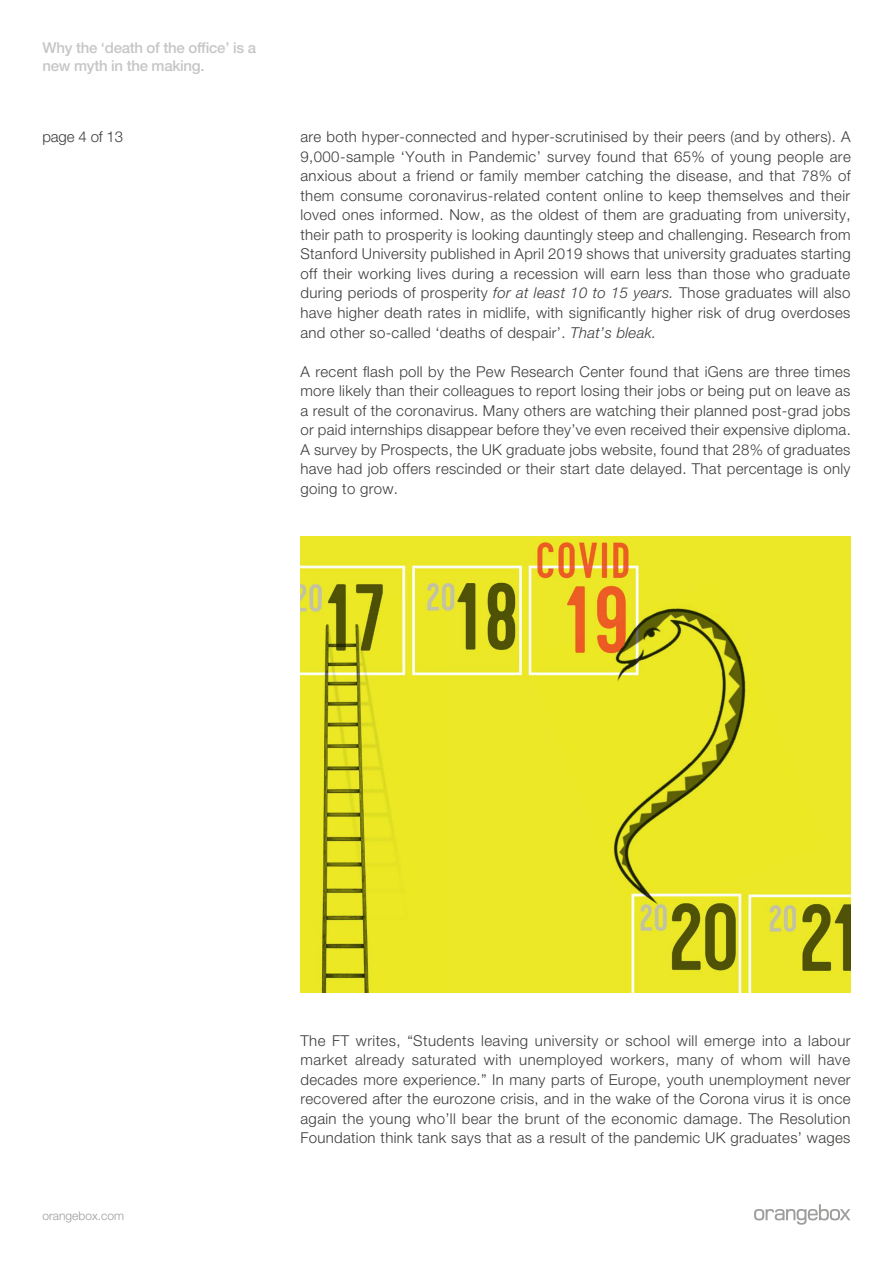
<style>
.page{position:relative;width:893px;height:1263px;background:#fff}
.page>*{position:absolute;margin:0;border:0;box-sizing:border-box;transform-origin:0 0}
.t1{font:300 15px/19.5px "Helvetica Neue LT Std";letter-spacing:.02em;color:#3c3c3b;text-align:justify}
.t2{font:500 15px/18px "Helvetica Neue LT Std";letter-spacing:-.02em;color:#c6c6c6}
.t3{font:300 12px "Helvetica Neue LT Std";color:#9d9d9c}
.s1{font-style:italic}
</style>
<div class="page">
<svg style="left:754px;top:1204px;width:96px;height:21px"></svg>
<img style="left:300px;top:537px;width:550px;height:455px">
<p class="t2" style="left:43px;top:39px;width:215px">Why the ‘death of the office’ is a new myth in the making.</p>
<p class="t1" style="left:43px;top:127px;width:82px">page 4 of 13</p>
<p class="t1" style="left:300px;top:127px;width:552px">are both hyper-connected and hyper-scrutinised by their peers (and by others). A 9,000-sample ‘Youth in Pandemic’ survey found that 65% of young people are anxious about a friend or family member catching the disease, and that 78% of them consume coronavirus-related content online to keep themselves and their loved ones informed. Now, as the oldest of them are graduating from university, their path to prosperity is looking dauntingly steep and challenging. Research from Stanford University published in April 2019 shows that university graduates starting off their working lives during a recession will earn less than those who graduate during periods of prosperity <span class="s1">for at least 10 to 15 years.</span> Those graduates will also have higher death rates in midlife, with significantly higher risk of drug overdoses and other so-called ‘deaths of despair’. <span class="s1">That’s bleak.</span></p>
<p class="t1" style="left:300px;top:361px;width:552px">A recent flash poll by the Pew Research Center found that iGens are three times more likely than their colleagues to report losing their jobs or being put on leave as a result of the coronavirus. Many others are watching their planned post-grad jobs or paid internships disappear before they’ve even received their expensive diploma.<br>A survey by Prospects, the UK graduate jobs website, found that 28% of graduates have had job offers rescinded or their start date delayed. That percentage is only going to grow.</p>
<p class="t3" style="left:43px;top:1208px;width:83px">orangebox.com</p>
<p class="t1" style="left:300px;top:1030px;width:552px">The FT writes, “Students leaving university or school will emerge into a labour market already saturated with unemployed workers, many of whom will have decades more experience.” In many parts of Europe, youth unemployment never recovered after the eurozone crisis, and in the wake of the Corona virus it is once again the young who’ll bear the brunt of the economic damage. The Resolution Foundation think tank says that as a result of the pandemic UK graduates’ wages</p>
</div>
